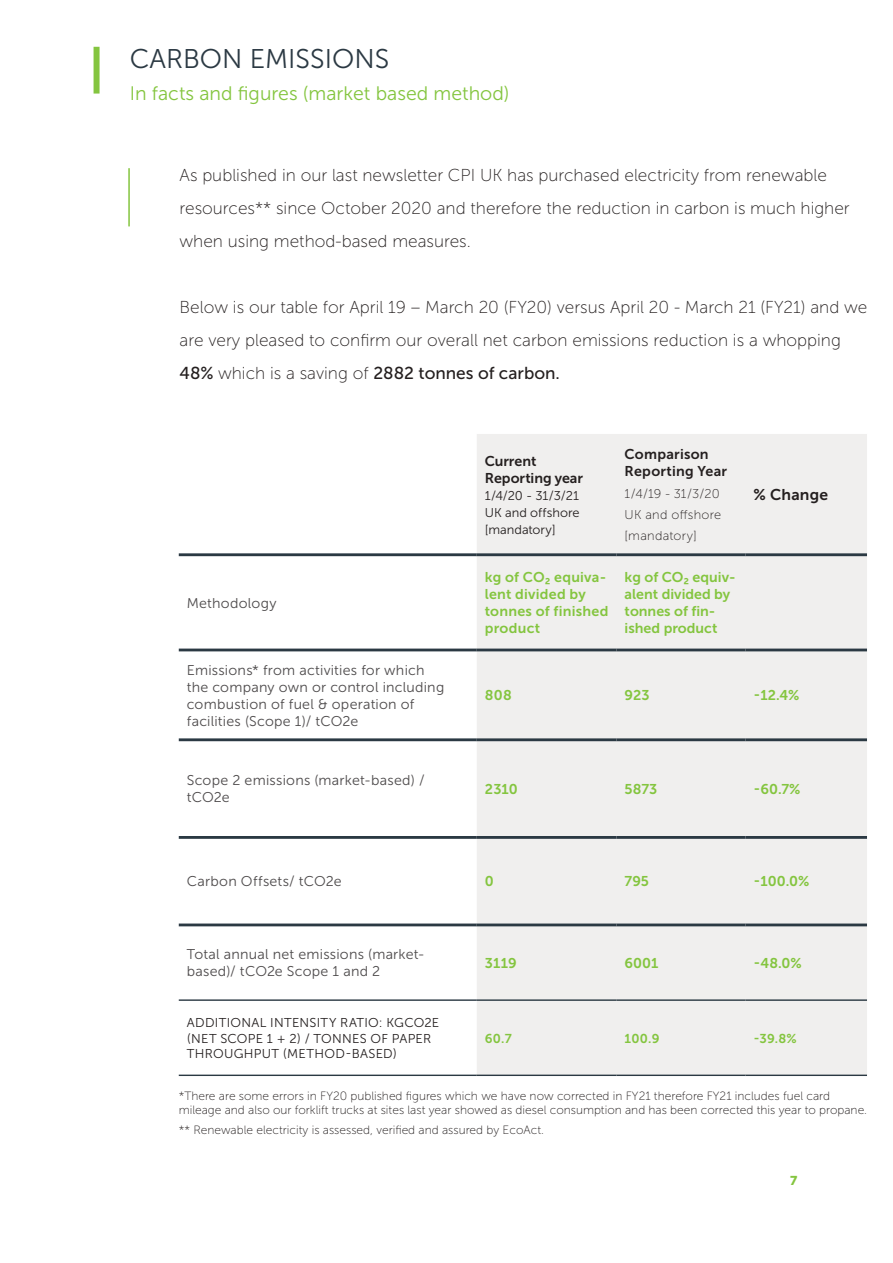
<style>
.page{position:relative;width:893px;height:1263px;background:#fff}
.page>*{position:absolute;margin:0;border:0;box-sizing:border-box;transform-origin:0 0}
.t1{font:27px "Museo Sans 300";color:#2b3943}
.t2{font:19.5px "Museo Sans 300";color:#84c53f}
.t3{font:17.25px/33px "Museo Sans 100";color:#241f1f}
.t4{font:17.25px "Museo Sans 500";color:#241f1f}
.t5{font:15.6px "Museo Sans 700";letter-spacing:.015em;color:#241f1f}
.t6{font:14.1px/17px "Museo Sans 300";letter-spacing:.015em;color:#4e4b4c}
.t7{font:14.1px/17px "Museo Sans 700";color:#84c53f}
.t8{font:14.1px/17px "Museo Sans 700";letter-spacing:.01em;color:#241f1f}
.t9{font:12.9px/15.5px "Museo Sans 300";letter-spacing:.025em;color:#241f1f}
.t10{font:12.9px "Museo Sans 700";letter-spacing:.015em;color:#84c53f}
.t11{font:12.75px/17px "Museo Sans 300";color:#241f1f;text-align:justify}
.t12{font:12.75px/21.1px "Museo Sans 100";letter-spacing:.025em;color:#241f1f}
.t13{font:12.75px "Museo Sans 900";color:#84c53f}
.t14{font:12px/14.4px "Museo Sans 100";color:#241f1f}
.s1{font-family:"Museo Sans 100"}
</style>
<div class="page">
<div style="left:477px;top:434px;width:390px;height:640px;background:#f0efee"></div>
<hr style="left:179px;top:553px;width:298px;height:3px;background:#2b3943">
<hr style="left:477px;top:553px;width:140px;height:3px;background:#2b3943">
<hr style="left:617px;top:553px;width:129px;height:3px;background:#2b3943">
<hr style="left:746px;top:553px;width:121px;height:3px;background:#2b3943">
<hr style="left:179px;top:648px;width:298px;height:3px;background:#2b3943">
<hr style="left:477px;top:648px;width:140px;height:3px;background:#2b3943">
<hr style="left:617px;top:648px;width:129px;height:3px;background:#2b3943">
<hr style="left:746px;top:648px;width:121px;height:3px;background:#2b3943">
<hr style="left:179px;top:738px;width:298px;height:3px;background:#2b3943">
<hr style="left:477px;top:738px;width:140px;height:3px;background:#2b3943">
<hr style="left:617px;top:738px;width:129px;height:3px;background:#2b3943">
<hr style="left:746px;top:738px;width:121px;height:3px;background:#2b3943">
<hr style="left:179px;top:836px;width:298px;height:3px;background:#2b3943">
<hr style="left:477px;top:836px;width:140px;height:3px;background:#2b3943">
<hr style="left:617px;top:836px;width:129px;height:3px;background:#2b3943">
<hr style="left:746px;top:836px;width:121px;height:3px;background:#2b3943">
<hr style="left:179px;top:923px;width:298px;height:3px;background:#2b3943">
<hr style="left:477px;top:923px;width:140px;height:3px;background:#2b3943">
<hr style="left:617px;top:923px;width:129px;height:3px;background:#2b3943">
<hr style="left:746px;top:923px;width:121px;height:3px;background:#2b3943">
<hr style="left:179px;top:999px;width:298px;height:2px;background:#2b3943">
<hr style="left:477px;top:999px;width:140px;height:2px;background:#2b3943">
<hr style="left:617px;top:999px;width:129px;height:2px;background:#2b3943">
<hr style="left:746px;top:999px;width:121px;height:2px;background:#2b3943">
<hr style="left:179px;top:1074px;width:298px;height:2px;background:#2b3943">
<hr style="left:477px;top:1074px;width:140px;height:2px;background:#2b3943">
<hr style="left:617px;top:1074px;width:129px;height:2px;background:#2b3943">
<hr style="left:746px;top:1074px;width:121px;height:2px;background:#2b3943">
<div style="left:94px;top:47px;width:6px;height:47px;background:#84c53f"></div>
<hr style="left:128px;top:168px;width:2px;height:58px;background:#84c53f">
<h1 class="t1" style="left:130px;top:44px;width:261px">CARBON EMISSIONS</h1>
<p class="t2" style="left:130px;top:83px;width:381px">In facts and figures (market based method)</p>
<p class="t3" style="left:180px;top:159px;width:672px">As published in our last newsletter CPI UK has purchased electricity from renewable resources** since October 2020 and therefore the reduction in carbon is much higher when using method-based measures.</p>
<p class="t3" style="left:180px;top:291px;width:689px">Below is our table for April 19 – March 20 (FY20) versus April 20 - March 21 (FY21) and we are very pleased to confirm our overall net carbon emissions reduction is a whopping</p>
<p class="t4" style="left:180px;top:364px;width:382px">48% <span class="s1">which is a saving of</span> 2882 tonnes of carbon.</p>
<p class="t6" style="left:187px;top:594px;width:91px">Methodology</p>
<p class="t6" style="left:187px;top:661px;width:259px">Emissions* from activities for which the company own or control including combustion of fuel &amp; operation of facilities (Scope 1)/ tCO2e</p>
<p class="t8" style="left:485px;top:452px;width:100px">Current<br>Reporting year</p>
<p class="t11" style="left:485px;top:487px;width:96px">1/4/20 - 31/3/21<br>UK and offshore [mandatory]</p>
<p class="t8" style="left:625px;top:446px;width:104px">Comparison<br>Reporting Year</p>
<p class="t12" style="left:625px;top:483px;width:98px">1/4/19 - 31/3/20<br>UK and offshore [mandatory]</p>
<p class="t5" style="left:754px;top:486px;width:76px">% Change</p>
<p class="t7" style="left:485px;top:569px;width:125px">kg of CO₂ equiva&shy;lent divided by tonnes of finished product</p>
<p class="t7" style="left:625px;top:569px;width:113px">kg of CO₂ equiv&shy;alent divided by tonnes of fin&shy;ished product</p>
<p class="t7" style="left:485px;top:687px;width:28px">808</p>
<p class="t7" style="left:625px;top:687px;width:27px">923</p>
<p class="t7" style="left:754px;top:687px;width:47px">-12.4%</p>
<p class="t6" style="left:187px;top:772px;width:239px">Scope 2 emissions (market-based) / tCO2e</p>
<p class="t7" style="left:485px;top:780px;width:35px">2310</p>
<p class="t7" style="left:625px;top:780px;width:34px">5873</p>
<p class="t7" style="left:754px;top:780px;width:48px">-60.7%</p>
<p class="t6" style="left:187px;top:873px;width:156px">Carbon Offsets/ tCO2e</p>
<p class="t7" style="left:485px;top:873px;width:10px">0</p>
<p class="t7" style="left:625px;top:873px;width:26px">795</p>
<p class="t7" style="left:754px;top:873px;width:57px">-100.0%</p>
<p class="t6" style="left:187px;top:946px;width:240px">Total annual net emissions (market&shy;based)/ tCO2e Scope 1 and 2</p>
<p class="t7" style="left:485px;top:954px;width:33px">3119</p>
<p class="t7" style="left:625px;top:954px;width:35px">6001</p>
<p class="t7" style="left:754px;top:954px;width:50px">-48.0%</p>
<p class="t9" style="left:187px;top:1015px;width:254px">ADDITIONAL INTENSITY RATIO: KGCO2E (NET SCOPE 1 + 2) / TONNES OF PAPER<br>THROUGHPUT (METHOD-BASED)</p>
<p class="t10" style="left:485px;top:1031px;width:28px">60.7</p>
<p class="t10" style="left:625px;top:1031px;width:36px">100.9</p>
<p class="t10" style="left:754px;top:1031px;width:45px">-39.8%</p>
<p class="t14" style="left:179px;top:1089px;width:690px">*There are some errors in FY20 published figures which we have now corrected in FY21 therefore FY21 includes fuel card mileage and also our forklift trucks at sites last year showed as diesel consumption and has been corrected this year to propane.</p>
<p class="t14" style="left:179px;top:1123px;width:367px">** Renewable electricity is assessed, verified and assured by EcoAct.</p>
<p class="t13" style="left:790px;top:1173px;width:9px">7</p>
</div>
